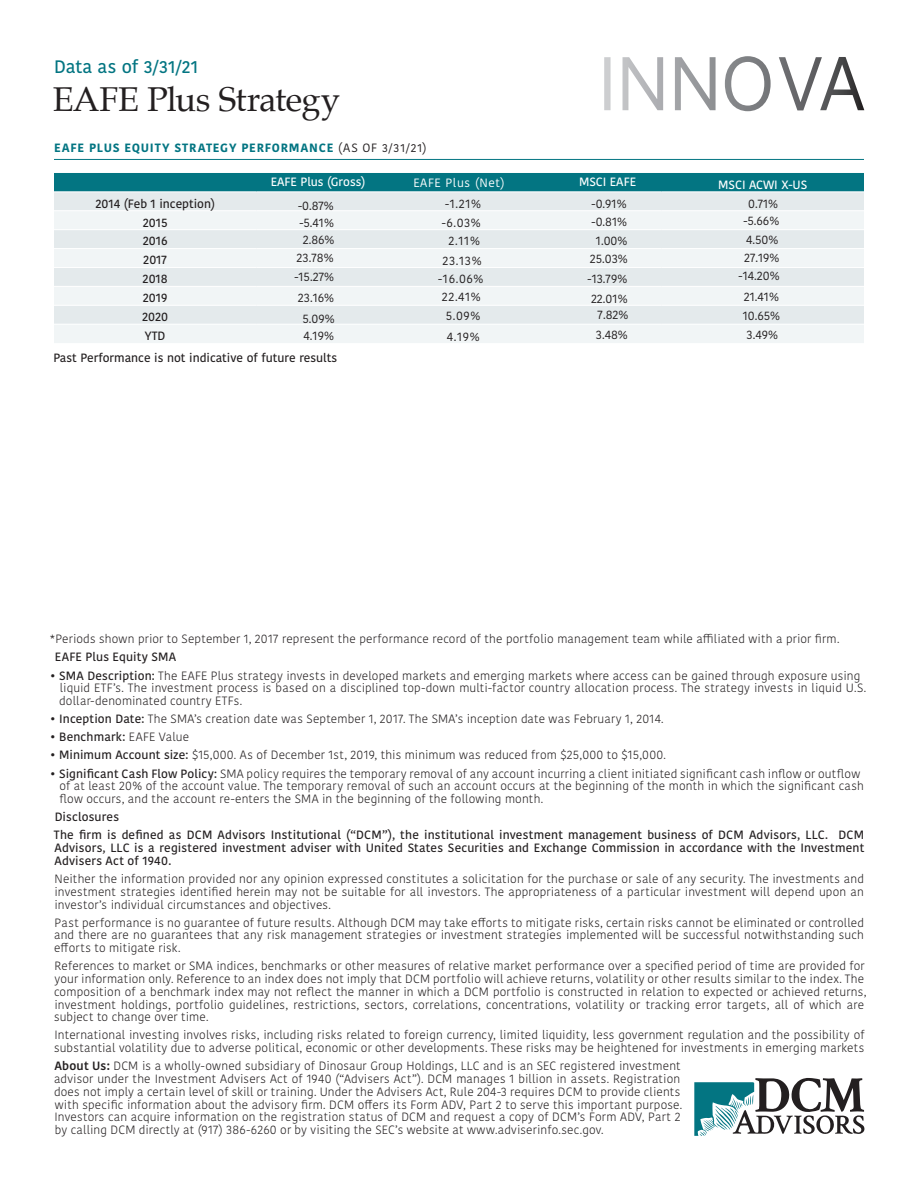
<style>
.page{position:relative;width:918px;height:1188px;background:#fff}
.page>*{position:absolute;margin:0;border:0;box-sizing:border-box;transform-origin:0 0}
.t1{font:34.5px "Palatino";letter-spacing:-.025em;color:#231f20}
.t2{font:500 18px "Kohinoor Telugu";letter-spacing:.005em;color:#037582}
.t3{font:300 12px/12.8px "Kohinoor Devanagari";letter-spacing:.01em;color:#231f20}
.t4{font:500 12px/18.1px "Kohinoor Devanagari";letter-spacing:.01em;color:#231f20}
.t5{font:12px/20px "Kohinoor Bangla";color:#231f20;text-align:justify}
.t6{font:12px/19.8px "Kohinoor Bangla";letter-spacing:.05em;color:#221e1f}
.t7{font:700 12px "Kohinoor Telugu";letter-spacing:.065em;color:#037582}
.t8{font:500 12px "Kohinoor Bangla";color:#231f20}
.t9{font:500 12px "Kohinoor Telugu";color:#231f20}
.t10{font:500 12px "Kohinoor Bangla";color:#fff}
.t11{font:12px "Kohinoor Telugu";letter-spacing:.05em;color:#fff}
.s1{font-weight:400;color:#231f20}
.s2{font-weight:500}
.s3{font-weight:300}
.s4{font-weight:600}
</style>
<div class="page">
<img style="left:604px;top:56px;width:260px;height:55px">
<svg style="left:694px;top:1078px;width:171px;height:58px"></svg>
<hr style="left:54px;top:159px;width:810px;height:1px;background:#037582">
<div style="left:54px;top:173px;width:810px;height:19px;background:#037582"></div>
<div style="left:54px;top:193px;width:810px;height:17px;background:#e4eaec"></div>
<svg style="left:54px;top:212px;width:810px;height:131px;fill:#f1f5f6"></svg>
<hr style="left:54px;top:229px;width:202px;height:1px;background:#fff">
<hr style="left:256px;top:229px;width:203px;height:1px;background:#fff">
<hr style="left:459px;top:229px;width:203px;height:1px;background:#fff">
<hr style="left:662px;top:229px;width:202px;height:1px;background:#fff">
<hr style="left:54px;top:248px;width:202px;height:1px;background:#fff">
<hr style="left:256px;top:248px;width:203px;height:1px;background:#fff">
<hr style="left:459px;top:248px;width:203px;height:1px;background:#fff">
<hr style="left:662px;top:248px;width:202px;height:1px;background:#fff">
<hr style="left:54px;top:267px;width:202px;height:1px;background:#fff">
<hr style="left:256px;top:267px;width:203px;height:1px;background:#fff">
<hr style="left:459px;top:267px;width:203px;height:1px;background:#fff">
<hr style="left:662px;top:267px;width:202px;height:1px;background:#fff">
<hr style="left:54px;top:286px;width:202px;height:1px;background:#fff">
<hr style="left:256px;top:286px;width:203px;height:1px;background:#fff">
<hr style="left:459px;top:286px;width:203px;height:1px;background:#fff">
<hr style="left:662px;top:286px;width:202px;height:1px;background:#fff">
<hr style="left:54px;top:305px;width:202px;height:1px;background:#fff">
<hr style="left:256px;top:305px;width:203px;height:1px;background:#fff">
<hr style="left:459px;top:305px;width:203px;height:1px;background:#fff">
<hr style="left:662px;top:305px;width:202px;height:1px;background:#fff">
<hr style="left:54px;top:324px;width:202px;height:1px;background:#fff">
<hr style="left:256px;top:324px;width:203px;height:1px;background:#fff">
<hr style="left:459px;top:324px;width:203px;height:1px;background:#fff">
<hr style="left:662px;top:324px;width:202px;height:1px;background:#fff">
<h2 class="t2" style="left:54px;top:56px;width:146px">Data as of 3/31/21</h2>
<h1 class="t1" style="left:53px;top:71px;width:289px">EAFE Plus Strategy</h1>
<p class="t7" style="left:54px;top:141px;width:374px">EAFE PLUS EQUITY STRATEGY PERFORMANCE <span class="s1">(AS OF 3/31/21)</span></p>
<p class="t10" style="left:271px;top:172px;width:96px">EAFE Plus (Gross)</p>
<p class="t10" style="left:579px;top:172px;width:59px">MSCI EAFE</p>
<p class="t10" style="left:718px;top:175px;width:91px">MSCI ACWI X-US</p>
<p class="t8" style="left:95px;top:194px;width:121px">2014 (Feb 1 inception)</p>
<p class="t6" style="left:298px;top:195px;width:37px">-0.87%</p>
<p class="t5" style="left:748px;top:193px;width:32px">0.71%</p>
<p class="t8" style="left:143px;top:213px;width:26px">2015</p>
<p class="t5" style="left:299px;top:212px;width:36px">-5.41%</p>
<p class="t5" style="left:743px;top:211px;width:37px">-5.66%</p>
<p class="t8" style="left:143px;top:232px;width:26px">2016</p>
<p class="t5" style="left:303px;top:230px;width:33px">2.86%</p>
<p class="t5" style="left:746px;top:230px;width:34px">4.50%</p>
<p class="t8" style="left:143px;top:251px;width:25px">2017</p>
<p class="t5" style="left:297px;top:248px;width:38px">23.78%</p>
<p class="t5" style="left:744px;top:248px;width:37px">27.19%</p>
<p class="t8" style="left:143px;top:269px;width:27px">2018</p>
<p class="t5" style="left:294px;top:266px;width:41px">-15.27%</p>
<p class="t5" style="left:739px;top:266px;width:43px">-14.20%</p>
<p class="t8" style="left:143px;top:288px;width:26px">2019</p>
<p class="t5" style="left:298px;top:288px;width:38px">23.16%</p>
<p class="t5" style="left:744px;top:286px;width:37px">21.41%</p>
<p class="t8" style="left:142px;top:307px;width:28px">2020</p>
<p class="t5" style="left:303px;top:309px;width:34px">5.09%</p>
<p class="t5" style="left:743px;top:305px;width:39px">10.65%</p>
<p class="t8" style="left:145px;top:326px;width:22px">YTD</p>
<p class="t5" style="left:304px;top:326px;width:32px">4.19%</p>
<p class="t5" style="left:747px;top:325px;width:33px">3.49%</p>
<p class="t11" style="left:413px;top:175px;width:93px">EAFE Plus (Net)</p>
<p class="t6" style="left:442px;top:193px;width:41px">-1.21% -6.03%</p>
<p class="t6" style="left:443px;top:231px;width:40px;text-align:center">2.11%<br>23.13%</p>
<p class="t6" style="left:438px;top:269px;width:47px;line-height:18.5px;text-align:center">-16.06%<br>22.41%<br>5.09%</p>
<p class="t6" style="left:447px;top:326px;width:34px">4.19%</p>
<p class="t6" style="left:592px;top:194px;width:37px">-0.91%</p>
<p class="t5" style="left:592px;top:212px;width:37px">-0.81%</p>
<p class="t5" style="left:588px;top:248px;width:42px">25.03% -13.79% 22.01%</p>
<p class="t6" style="left:596px;top:231px;width:33px">1.00%</p>
<p class="t6" style="left:596px;top:305px;width:34px">7.82%<br>3.48%</p>
<p class="t9" style="left:54px;top:351px;width:285px">Past Performance is not indicative of future results</p>
<p class="t3" style="left:50px;top:633px;width:791px">*Periods shown prior to September 1, 2017 represent the performance record of the portfolio management team while affiliated with a prior firm.</p>
<p class="t4" style="left:55px;top:648px;width:123px">EAFE Plus Equity SMA</p>
<p class="t3" style="left:59px;top:669px;width:808px;text-indent:-9px"><span class="s2">• SMA Description:</span> The EAFE Plus strategy invests in developed markets and emerging markets where access can be gained through exposure using liquid ETF’s. The investment process is based on a disciplined top-down multi-factor country allocation process. The strategy invests in liquid U.S. dollar-denominated country ETFs.</p>
<p class="t3" style="left:50px;top:713px;width:615px"><span class="s2">• Inception Date:</span> The SMA’s creation date was September 1, 2017. The SMA’s inception date was February 1, 2014.</p>
<p class="t4" style="left:50px;top:728px;width:141px">• Benchmark: <span class="s3">EAFE Value</span></p>
<p class="t3" style="left:50px;top:749px;width:617px"><span class="s2">• Minimum Account size:</span> $15,000. As of December 1st, 2019, this minimum was reduced from $25,000 to $15,000.</p>
<p class="t3" style="left:59px;top:767px;width:806px;text-indent:-9px"><span class="s2">• Significant Cash Flow Policy:</span> SMA policy requires the temporary removal of any account incurring a client initiated significant cash inflow or outflow of at least 20% of the account value. The temporary removal of such an account occurs at the beginning of the month in which the significant cash flow occurs, and the account re-enters the SMA in the beginning of the following month.</p>
<p class="t4" style="left:54px;top:808px;width:812px">Disclosures<br>The firm is defined as DCM Advisors Institutional (“DCM”), the institutional investment management business of DCM Advisors, LLC. DCM</p>
<p class="t4" style="left:54px;top:842px;width:812px;line-height:12.8px">Advisors, LLC is a registered investment adviser with United States Securities and Exchange Commission in accordance with the Investment<br>Advisers Act of 1940.</p>
<p class="t3" style="left:54px;top:873px;width:811px;text-align:justify">Neither the information provided nor any opinion expressed constitutes a solicitation for the purchase or sale of any security. The investments and investment strategies identified herein may not be suitable for all investors. The appropriateness of a particular investment will depend upon an investor’s individual circumstances and objectives.</p>
<p class="t3" style="left:54px;top:916px;width:812px;text-align:justify">Past performance is no guarantee of future results. Although DCM may take efforts to mitigate risks, certain risks cannot be eliminated or controlled and there are no guarantees that any risk management strategies or investment strategies implemented will be successful notwithstanding such efforts to mitigate risk.</p>
<p class="t3" style="left:54px;top:960px;width:814px">References to market or SMA indices, benchmarks or other measures of relative market performance over a specified period of time are provided for your information only. Reference to an index does not imply that DCM portfolio will achieve returns, volatility or other results similar to the index. The composition of a benchmark index may not reflect the manner in which a DCM portfolio is constructed in relation to expected or achieved returns, investment holdings, portfolio guidelines, restrictions, sectors, correlations, concentrations, volatility or tracking error targets, all of which are subject to change over time.</p>
<p class="t3" style="left:54px;top:1029px;width:812px">International investing involves risks, including risks related to foreign currency, limited liquidity, less government regulation and the possibility of substantial volatility due to adverse political, economic or other developments. These risks may be heightened for investments in emerging markets</p>
<p class="t3" style="left:54px;top:1060px;width:630px"><span class="s4">About Us:</span> DCM is a wholly-owned subsidiary of Dinosaur Group Holdings, LLC and is an SEC registered investment advisor under the Investment Advisers Act of 1940 (“Advisers Act”). DCM manages 1 billion in assets. Registration does not imply a certain level of skill or training. Under the Advisers Act, Rule 204-3 requires DCM to provide clients with specific information about the advisory firm. DCM offers its Form ADV, Part 2 to serve this important purpose.<br>Investors can acquire information on the registration status of DCM and request a copy of DCM’s Form ADV, Part 2 by calling DCM directly at (917) 386-6260 or by visiting the SEC’s website at www.adviserinfo.sec.gov.</p>
</div>
